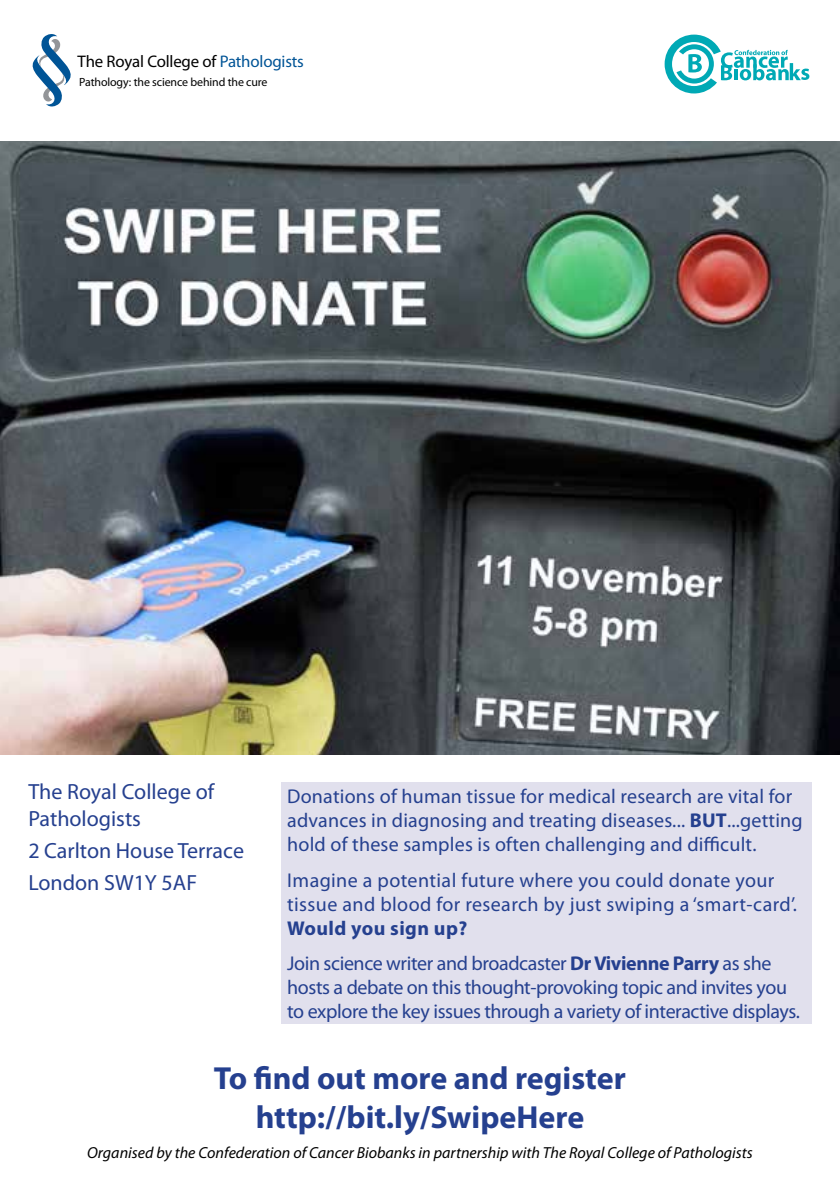
<style>
.page{position:relative;width:840px;height:1191px;background:#fff}
.page>*{position:absolute;margin:0;border:0;box-sizing:border-box;transform-origin:0 0}
.t1{font:700 32px/38.4px "Myriad Pro";color:#25408f;text-align:center}
.t2{font:22px/26.4px "Myriad Pro";color:#25408f}
.t3{font:20px/24px "Myriad Pro";letter-spacing:.01em;color:#25408f}
.t4{font:20px/35.4px "Myriad Pro";letter-spacing:-.02em;color:#25408f}
.t5{font:16.8px "Myriad Pro";letter-spacing:-.01em;color:#000}
.t6{font:italic 16px "Myriad Pro";color:#000}
.t7{font:11.8px "Myriad Pro";letter-spacing:-.01em;color:#000}
.s1{color:#005496}
.s2{font-weight:700}
</style>
<div class="page">
<svg style="left:33px;top:34px;width:38px;height:72px"></svg>
<svg style="left:664px;top:35px;width:145px;height:58px"></svg>
<div style="left:281px;top:782px;width:530px;height:241px;background:#e1e0ed"></div>
<img style="left:0;top:142px;width:839px;height:612px">
<p class="t5" style="left:78px;top:51px;width:228px">The Royal College of <span class="s1">Pathologists</span></p>
<p class="t7" style="left:79px;top:74px;width:190px">Pathology: the science behind the cure</p>
<p class="t2" style="left:28px;top:778px;width:187px">The Royal College of<br>Pathologists</p>
<p class="t2" style="left:28px;top:834px;width:217px;line-height:32px">2 Carlton House Terrace<br>London SW1Y 5AF</p>
<p class="t3" style="left:287px;top:784px;width:517px">Donations of human tissue for medical research are vital for advances in diagnosing and treating diseases... <span class="s2">BUT</span>...getting hold of these samples is often challenging and difficult.</p>
<p class="t3" style="left:287px;top:867px;width:511px">Imagine a potential future where you could donate your tissue and blood for research by just swiping a ‘smart-card’.</p>
<p class="t4" style="left:287px;top:910px;width:485px"><span class="s2">Would you sign up?<br></span>Join science writer and broadcaster <span class="s2">Dr Vivienne Parry</span> as she</p>
<p class="t4" style="left:287px;top:975px;width:514px;line-height:24px">hosts a debate on this thought-provoking topic and invites you to explore the key issues through a variety of interactive displays.</p>
<h1 class="t1" style="left:214px;top:1058px;width:413px">To find out more and register http://bit.ly/SwipeHere</h1>
<p class="t6" style="left:87px;top:1143px;width:666px">Organised by the Confederation of Cancer Biobanks in partnership with The Royal College of Pathologists</p>
</div>
